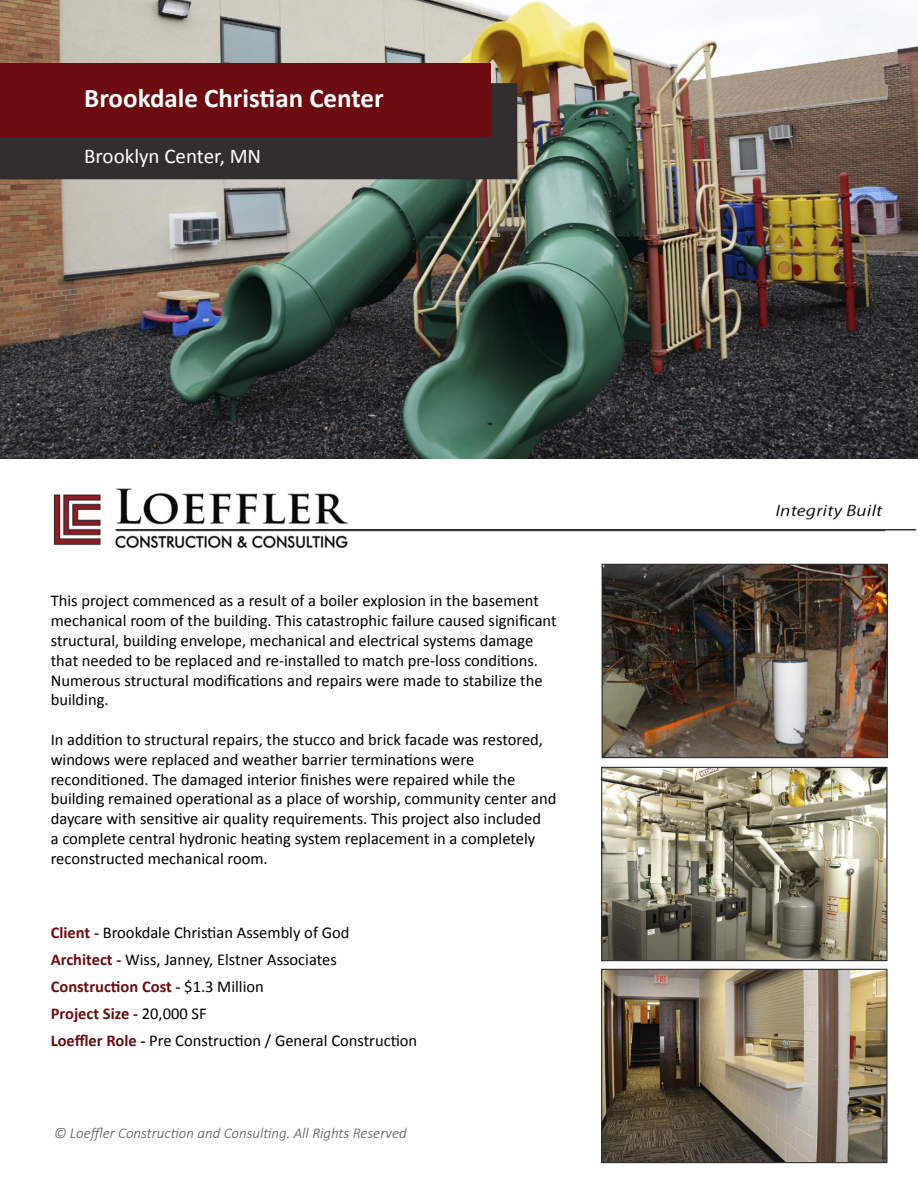
<style>
.page{position:relative;width:918px;height:1188px;background:#fff}
.page>*{position:absolute;margin:0;border:0;box-sizing:border-box;transform-origin:0 0}
.t1{font:700 27px "Calibri";color:#fff}
.t2{font:21px "Calibri";color:#fff}
.t3{font:16.5px/19.8px "Calibri";color:#000}
.t4{font:italic 300 15px "Calibri";color:#555658}
.s1{font-weight:700;color:#6c0c11}
</style>
<div class="page">
<img style="left:0;top:0;width:918px;height:459px">
<img style="left:604px;top:566px;width:282px;height:190px">
<div style="left:602px;top:564px;width:286px;height:194px;border:1px solid #322d2e"></div>
<div style="left:0;top:83px;width:517px;height:96px;background:#322d2e"></div>
<div style="left:0;top:63px;width:490px;height:74px;background:#6c0c11"></div>
<img style="left:603px;top:769px;width:283px;height:190px">
<div style="left:601px;top:767px;width:287px;height:194px;border:1px solid #322d2e"></div>
<img style="left:603px;top:971px;width:283px;height:190px">
<div style="left:601px;top:969px;width:287px;height:194px;border:1px solid #322d2e"></div>
<img style="left:53px;top:488px;width:863px;height:61px">
<hr style="left:116px;top:529px;width:800px;height:1px;background:#322d2e">
<h1 class="t1" style="left:84px;top:81px;width:301px">Brookdale Christian Center</h1>
<p class="t2" style="left:84px;top:143px;width:178px">Brooklyn Center, MN</p>
<p class="t3" style="left:51px;top:591px;width:507px">This project commenced as a result of a boiler explosion in the basement mechanical room of the building. This catastrophic failure caused significant structural, building envelope, mechanical and electrical systems damage that needed to be replaced and re-installed to match pre-loss conditions.<br>Numerous structural modifications and repairs were made to stabilize the building.</p>
<p class="t3" style="left:51px;top:730px;width:507px">In addition to structural repairs, the stucco and brick facade was restored, windows were replaced and weather barrier terminations were reconditioned. The damaged interior finishes were repaired while the building remained operational as a place of worship, community center and daycare with sensitive air quality requirements. This project also included<br>a complete central hydronic heating system replacement in a completely reconstructed mechanical room.</p>
<p class="t3" style="left:51px;top:919px;width:368px;line-height:27px"><span class="s1">Client -</span> Brookdale Christian Assembly of God<br><span class="s1">Architect -</span> Wiss, Janney, Elstner Associates <span class="s1">Construction Cost -</span> $1.3 Million<br><span class="s1">Project Size -</span> 20,000 SF<br><span class="s1">Loeffler Role -</span> Pre Construction / General Construction</p>
<p class="t4" style="left:54px;top:1124px;width:354px">© Loeffler Construction and Consulting. All Rights Reserved</p>
</div>
